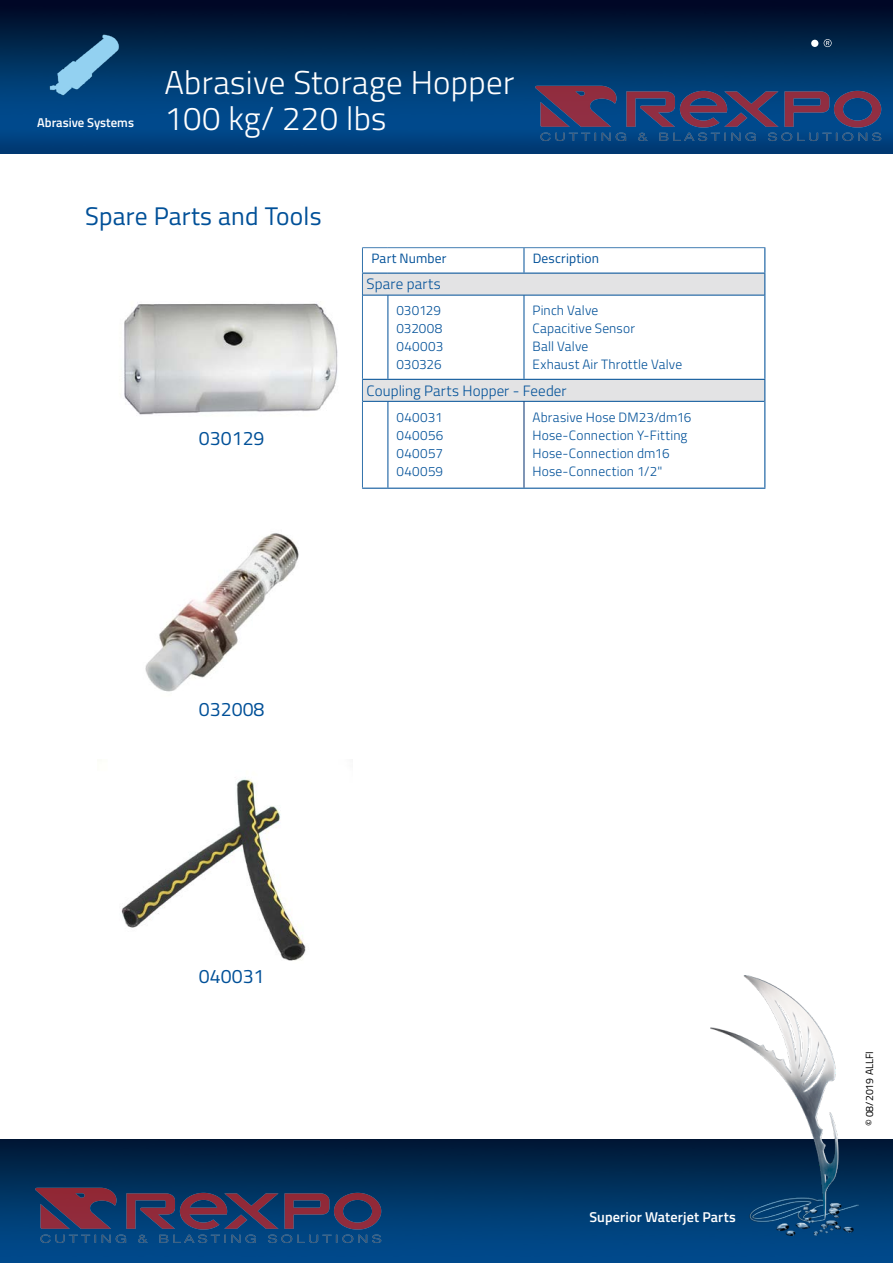
<style>
.page{position:relative;width:893px;height:1263px;background:#fff}
.page>*{position:absolute;margin:0;border:0;box-sizing:border-box;transform-origin:0 0}
.t1{font:300 33px "Titillium Web";letter-spacing:.01em;color:#fff}
.Grundtext{font:25.5px "Titillium Web";letter-spacing:.01em;color:#005098}
.t2{font:19.5px "Titillium Web";color:#005098}
.t3{font:300 15px "Titillium Web";letter-spacing:.005em;color:#005098}
.t4{font:600 14.25px "Titillium Web";letter-spacing:.01em;color:#fff}
.t5{font:300 13.5px "Titillium Web";letter-spacing:.015em;color:#005098}
.t6{font:13.5px "Titillium Web";letter-spacing:.015em;color:#005098}
.t7{font:600 12.75px "Titillium Web";color:#fff}
.t8{font:10.5px "Titillium Web";color:#000}
</style>
<div class="page">
<img style="left:0;top:0;width:893px;height:153px">
<img style="left:0;top:1140px;width:893px;height:123px">
<img style="left:710px;top:976px;width:149px;height:259px">
<svg style="left:824px;top:39px;width:8px;height:8px"></svg>
<div style="left:811px;top:40px;width:7px;height:7px;background:#fff;border-radius:50%"></div>
<svg style="left:363px;top:274px;width:401px;height:127px"></svg>
<hr style="left:388px;top:273px;width:136px;height:1px;background:#005098">
<hr style="left:524px;top:273px;width:241px;height:1px;background:#005098">
<svg style="left:764px;top:249px;width:1px;height:46px"></svg>
<hr style="left:764px;top:295px;width:1px;height:84px;background:#005098">
<hr style="left:388px;top:379px;width:136px;height:1px;background:#005098">
<hr style="left:524px;top:379px;width:241px;height:1px;background:#005098">
<svg style="left:764px;top:380px;width:1px;height:21px"></svg>
<hr style="left:764px;top:401px;width:1px;height:87px;background:#005098">
<svg style="left:363px;top:488px;width:25px;height:1px"></svg>
<hr style="left:388px;top:488px;width:136px;height:1px;background:#005098">
<hr style="left:524px;top:488px;width:241px;height:1px;background:#005098">
<svg style="left:524px;top:249px;width:1px;height:24px"></svg>
<svg style="left:363px;top:272px;width:25px;height:24px"></svg>
<hr style="left:388px;top:295px;width:136px;height:1px;background:#005098">
<hr style="left:388px;top:295px;width:1px;height:84px;background:#005098">
<hr style="left:524px;top:295px;width:240px;height:1px;background:#005098">
<hr style="left:524px;top:295px;width:1px;height:84px;background:#005098">
<svg style="left:363px;top:379px;width:25px;height:23px"></svg>
<hr style="left:388px;top:401px;width:136px;height:1px;background:#005098">
<hr style="left:388px;top:401px;width:1px;height:87px;background:#005098">
<hr style="left:524px;top:401px;width:240px;height:1px;background:#005098">
<hr style="left:524px;top:401px;width:1px;height:87px;background:#002e6d">
<div style="left:361px;top:247px;width:433px;height:355px;border:1px solid #fff"></div>
<img style="left:124px;top:303px;width:214px;height:112px">
<img style="left:145px;top:533px;width:154px;height:159px">
<img style="left:121px;top:777px;width:185px;height:184px">
<img style="left:41px;top:23px;width:89px;height:89px">
<img style="left:535px;top:86px;width:347px;height:56px">
<img style="left:35px;top:1187px;width:347px;height:57px">
<p class="t7" style="left:37px;top:113px;width:98px">Abrasive Systems</p>
<p class="t1" style="left:164px;top:59px;width:351px">Abrasive Storage Hopper</p>
<p class="t1" style="left:164px;top:95px;width:224px">100 kg/ 220 lbs</p>
<p class="Grundtext" style="left:85px;top:197px;width:238px">Spare Parts and Tools</p>
<p class="t2" style="left:199px;top:424px;width:67px">030129</p>
<p class="t6" style="left:371px;top:249px;width:76px">Part Number</p>
<p class="t3" style="left:367px;top:273px;width:76px">Spare parts</p>
<p class="t5" style="left:396px;top:300px;width:46px">030129</p>
<p class="t5" style="left:396px;top:318px;width:48px">032008</p>
<p class="t5" style="left:396px;top:336px;width:48px">040003</p>
<p class="t5" style="left:396px;top:354px;width:47px">030326</p>
<p class="t6" style="left:533px;top:249px;width:68px">Description</p>
<p class="t5" style="left:532px;top:300px;width:67px">Pinch Valve</p>
<p class="t5" style="left:532px;top:318px;width:104px">Capacitive Sensor</p>
<p class="t5" style="left:532px;top:336px;width:57px">Ball Valve</p>
<p class="t5" style="left:532px;top:354px;width:151px">Exhaust Air Throttle Valve</p>
<p class="t3" style="left:367px;top:380px;width:202px">Coupling Parts Hopper - Feeder</p>
<p class="t5" style="left:396px;top:408px;width:48px">040031</p>
<p class="t5" style="left:396px;top:426px;width:48px">040056</p>
<p class="t5" style="left:396px;top:444px;width:48px">040057</p>
<p class="t5" style="left:396px;top:462px;width:48px">040059</p>
<p class="t5" style="left:532px;top:408px;width:160px">Abrasive Hose DM23/dm16</p>
<p class="t5" style="left:532px;top:426px;width:156px">Hose-Connection -Y Fitting</p>
<p class="t5" style="left:532px;top:444px;width:139px">Hose-Connection dm16</p>
<p class="t5" style="left:532px;top:462px;width:131px">Hose-Connection 1/2"</p>
<p class="t2" style="left:199px;top:695px;width:67px">032008</p>
<p class="t2" style="left:199px;top:962px;width:67px">040031</p>
<p class="t4" style="left:589px;top:1206px;width:148px">Superior Waterjet Parts</p>
<p class="t8" style="left:862px;top:1126px;width:77px;rotate:-90deg">© 08/2019 ALLFI</p>
</div>
